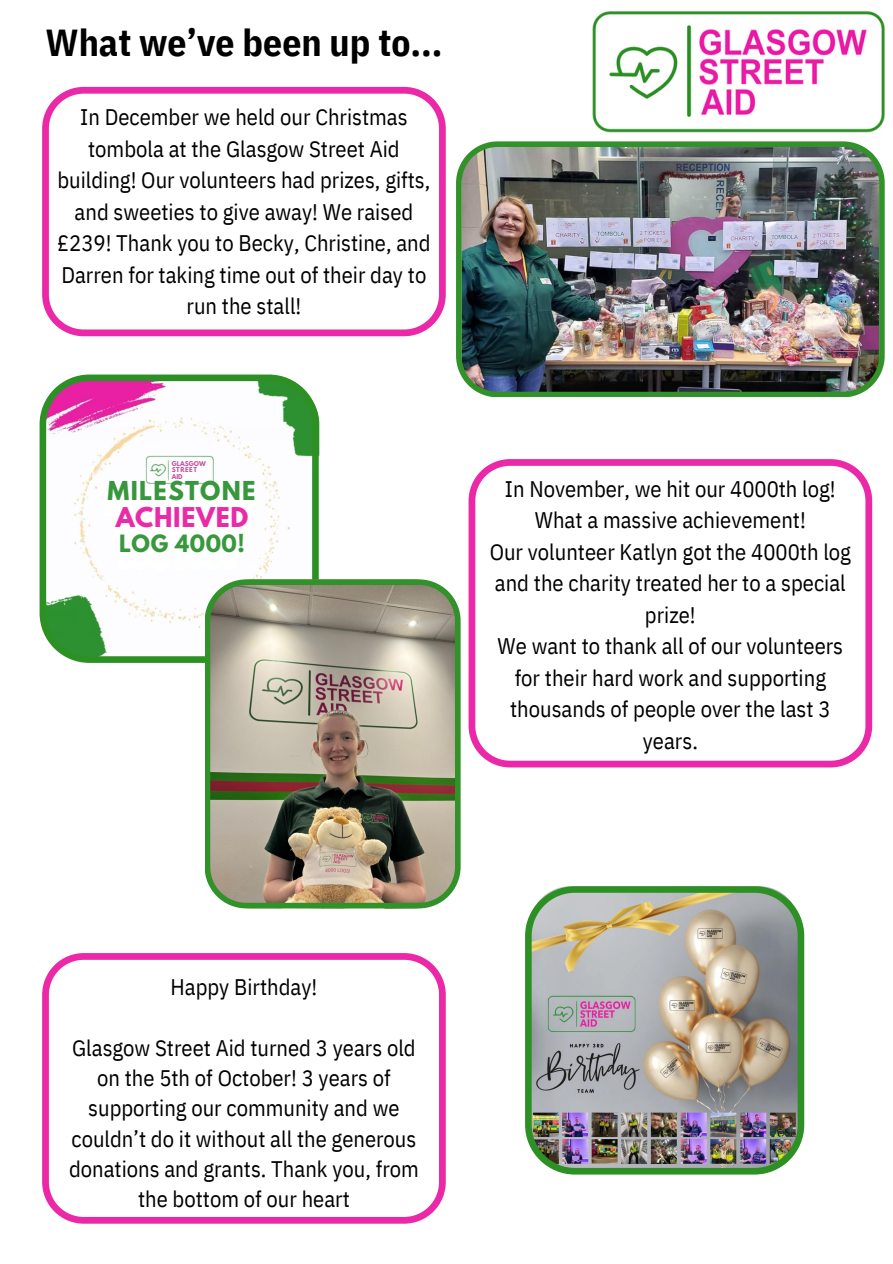
<style>
.page{position:relative;width:893px;height:1264px;background:#fff}
.page>*{position:absolute;margin:0;border:0;box-sizing:border-box;transform-origin:0 0}
.t1{font:700 37.5px "IBM Plex Sans Cond";color:#000}
.t2{font:700 24.15px "League Spartan";letter-spacing:.03em;color:#ea2ba7}
.t3{font:700 23.1px "League Spartan";letter-spacing:.06em;color:#37973c}
.t4{font:22.5px/31.5px "IBM Plex Sans Cond";color:#000;text-align:center}
.t5{font:700 21.15px "League Spartan";letter-spacing:.025em;color:#39983d}
.t6{font:700 6px "League Spartan";color:#c854a0}
</style>
<div class="page">
<svg style="left:40px;top:374px;width:279px;height:288px"></svg>
<img style="left:525px;top:886px;width:279px;height:288px">
<svg style="left:42px;top:87px;width:404px;height:249px"></svg>
<svg style="left:468px;top:459px;width:404px;height:308px"></svg>
<svg style="left:42px;top:953px;width:404px;height:270px"></svg>
<img style="left:456px;top:141px;width:428px;height:256px">
<img style="left:592px;top:11px;width:292px;height:121px">
<img style="left:205px;top:579px;width:255px;height:329px">
<p class="t1" style="left:45px;top:17px;width:398px">What we’ve been up to...</p>
<p class="t4" style="left:57px;top:101px;width:375px">In December we held our Christmas tombola at the Glasgow Street Aid building! Our volunteers had prizes, gifts, and sweeties to give away! We raised £239! Thank you to Becky, Christine, and Darren for taking time out of their day to run the stall!</p>
<h3 class="t6" style="left:172px;top:460px;width:36px">GLASGOW</h3>
<p class="t6" style="left:172px;top:466px;width:27px">STREET</p>
<p class="t6" style="left:172px;top:473px;width:12px">AID</p>
<p class="t3" style="left:108px;top:479px;width:149px">MILESTONE</p>
<p class="t2" style="left:116px;top:505px;width:134px">ACHIEVED</p>
<p class="t5" style="left:119px;top:532px;width:127px">LOG 4000!</p>
<p class="t4" style="left:489px;top:472px;width:363px">In November, we hit our 4000th log!<br>What a massive achievement!<br>Our volunteer Katlyn got the 4000th log and the charity treated her to a special prize!<br>We want to thank all of our volunteers for their hard work and supporting thousands of people over the last 3 years.</p>
<p class="t4" style="left:170px;top:970px;width:148px">Happy Birthday!</p>
<h2 class="t4" style="left:69px;top:1031px;width:351px;line-height:30.3px">Glasgow Street Aid turned 3 years old on the 5th of October! 3 years of supporting our community and we couldn’t do it without all the generous donations and grants. Thank you, from the bottom of our heart</h2>
</div>
